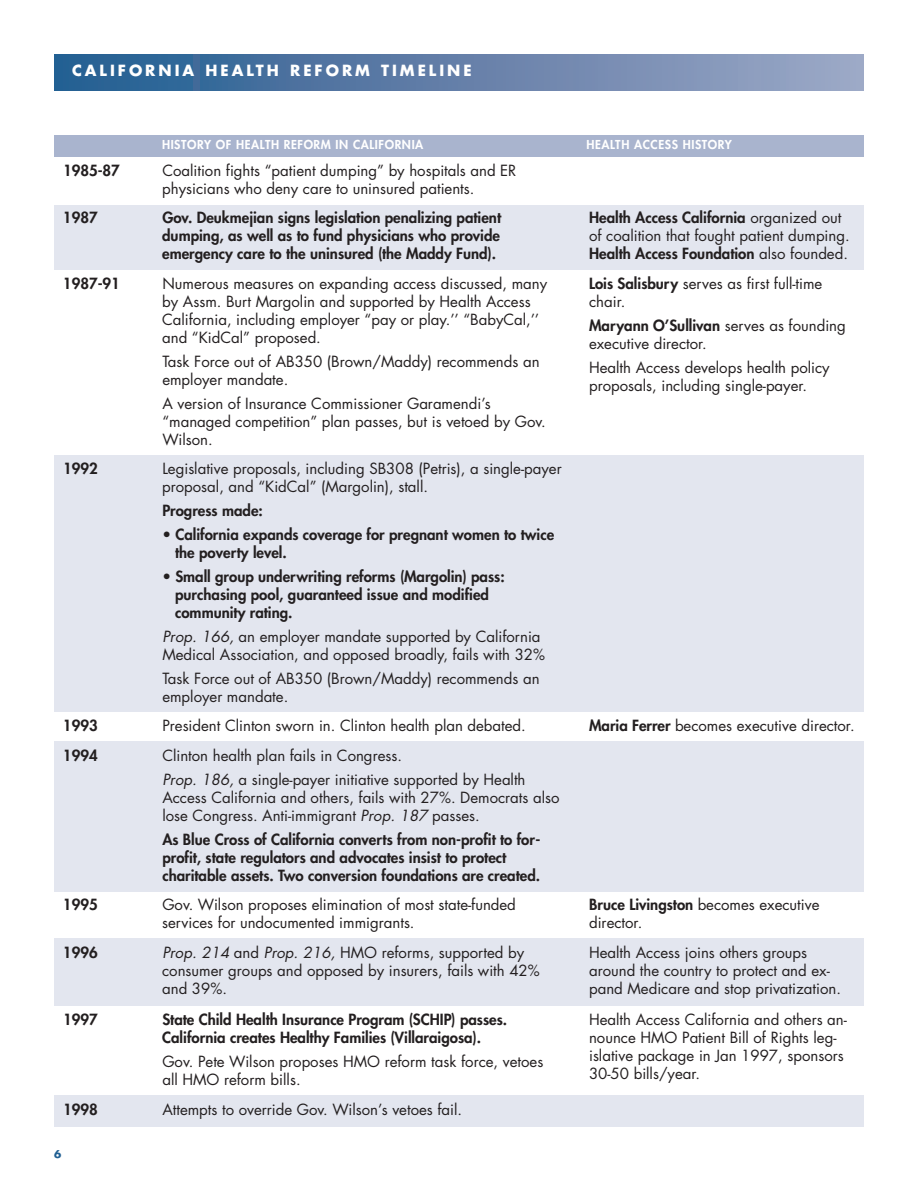
<style>
.page{position:relative;width:918px;height:1188px;background:#fff}
.page>*{position:absolute;margin:0;border:0;box-sizing:border-box;transform-origin:0 0}
.t1{font:15px/18px "Futura";color:#231f20}
.t2{font:800 15px/18px "Futura";color:#231f20}
.t3{font:700 15px "Futura";letter-spacing:.2em;color:#fff}
.t4{font:800 12px "Futura";letter-spacing:.05em;color:#fff}
.t5{font:700 10.5px "Futura";color:#216093}
.s1{font-weight:800}
.s2{font-style:italic}
</style>
<div class="page">
<div style="left:54px;top:205px;width:810px;height:65px;background:#e3e6ef"></div>
<div style="left:54px;top:456px;width:810px;height:256px;background:#e3e6ef"></div>
<div style="left:54px;top:741px;width:810px;height:151px;background:#e3e6ef"></div>
<div style="left:54px;top:938px;width:810px;height:67px;background:#e3e6ef"></div>
<div style="left:54px;top:1095px;width:810px;height:31px;background:#e3e6ef"></div>
<div style="left:54px;top:54px;width:810px;height:36px;background:linear-gradient(to right,#235c90,#a0a6c5)"></div>
<div style="left:54px;top:135px;width:810px;height:21px;background:#a9b4ce"></div>
<p class="t3" style="left:72px;top:64px;width:401px">CALIFORNIA HEALTH REFORM TIMELINE</p>
<p class="t4" style="left:162px;top:139px;width:263px">HISTORY OF HEALTH REFORM IN CALIFORNIA</p>
<p class="t4" style="left:586px;top:139px;width:147px">HEALTH ACCESS HISTORY</p>
<p class="t2" style="left:63px;top:163px;width:58px">1985-87</p>
<p class="t1" style="left:162px;top:163px;width:356px">Coalition fights “patient dumping” by hospitals and ER physicians who deny care to uninsured patients.</p>
<p class="t2" style="left:63px;top:210px;width:36px">1987</p>
<p class="t2" style="left:162px;top:210px;width:340px;text-align:justify">Gov. Deukmejian signs legislation penalizing patient dumping, as well as to fund physicians who provide emergency care to the uninsured (the Maddy Fund).</p>
<p class="t1" style="left:589px;top:210px;width:262px"><span class="s1">Health Access California</span> organized out of coalition that fought patient dumping.<br><span class="s1">Health Access Foundation</span> also founded.</p>
<p class="t2" style="left:63px;top:276px;width:58px">1987-91</p>
<p class="t1" style="left:162px;top:276px;width:387px">Numerous measures on expanding access discussed, many by Assm. Burt Margolin and supported by Health Access California, including employer “pay or play.’’ “BabyCal,’’ and “KidCal” proposed.</p>
<p class="t1" style="left:162px;top:354px;width:379px">Task Force out of AB350 (Brown/Maddy) recommends an employer mandate.</p>
<p class="t1" style="left:162px;top:396px;width:385px">A version of Insurance Commissioner Garamendi’s “managed competition” plan passes, but is vetoed by Gov.<br>Wilson.</p>
<p class="t1" style="left:589px;top:276px;width:235px"><span class="s1">Lois Salisbury</span> serves as first full-time chair.</p>
<p class="t1" style="left:589px;top:318px;width:258px"><span class="s1">Maryann O’Sullivan</span> serves as founding executive director.</p>
<p class="t1" style="left:589px;top:360px;width:242px">Health Access develops health policy proposals, including single-payer.</p>
<p class="t2" style="left:63px;top:460px;width:36px">1992</p>
<p class="t1" style="left:162px;top:461px;width:401px">Legislative proposals, including SB308 (Petris), a single-payer proposal, and “KidCal” (Margolin), stall.</p>
<p class="t2" style="left:162px;top:502px;width:102px">Progress made:</p>
<p class="t2" style="left:175px;top:526px;width:381px;text-indent:-13px">• California expands coverage for pregnant women to twice the poverty level.</p>
<p class="t2" style="left:175px;top:568px;width:331px;text-indent:-13px">• Small group underwriting reforms (Margolin) pass: purchasing pool, guaranteed issue and modified community rating.</p>
<p class="t1" style="left:162px;top:629px;width:384px"><span class="s2">Prop. 166,</span> an employer mandate supported by California<br>Medical Association, and opposed broadly, fails with 32%</p>
<p class="t1" style="left:162px;top:671px;width:379px">Task Force out of AB350 (Brown/Maddy) recommends an employer mandate.</p>
<p class="t2" style="left:63px;top:717px;width:36px">1993</p>
<p class="t1" style="left:162px;top:717px;width:365px">President Clinton sworn in. Clinton health plan debated.</p>
<p class="t1" style="left:589px;top:717px;width:267px"><span class="s1">Maria Ferrer</span> becomes executive director.</p>
<p class="t2" style="left:63px;top:747px;width:36px">1994</p>
<p class="t1" style="left:162px;top:745px;width:365px;line-height:24px">Clinton health plan fails in Congress.<br><span class="s2">Prop. 186,</span> a single-payer initiative supported by Health</p>
<p class="t1" style="left:162px;top:790px;width:399px">Access California and others, fails with 27%. Democrats also lose Congress. Anti-immigrant <span class="s2">Prop. 187</span> passes.</p>
<p class="t2" style="left:162px;top:831px;width:379px">As Blue Cross of California converts from non-profit to for&shy;profit, state regulators and advocates insist to protect charitable assets. Two conversion foundations are created.</p>
<p class="t2" style="left:63px;top:897px;width:36px">1995</p>
<p class="t1" style="left:162px;top:897px;width:355px">Gov. Wilson proposes elimination of most state-funded services for undocumented immigrants.</p>
<p class="t1" style="left:589px;top:897px;width:232px"><span class="s1">Bruce Livingston</span> becomes executive director.</p>
<p class="t2" style="left:63px;top:945px;width:36px">1996</p>
<p class="t1" style="left:162px;top:945px;width:379px"><span class="s2">Prop. 214</span> and <span class="s2">Prop. 216,</span> HMO reforms, supported by consumer groups and opposed by insurers, fails with 42% and 39%.</p>
<p class="t1" style="left:589px;top:944px;width:253px">Health Access joins others groups around the country to protect and ex&shy;pand Medicare and stop privatization.</p>
<p class="t2" style="left:63px;top:1012px;width:36px">1997</p>
<p class="t2" style="left:162px;top:1012px;width:347px">State Child Health Insurance Program (SCHIP) passes.<br>California creates Healthy Families (Villaraigosa).</p>
<p class="t1" style="left:162px;top:1054px;width:382px">Gov. Pete Wilson proposes HMO reform task force, vetoes all HMO reform bills.</p>
<p class="t1" style="left:589px;top:1012px;width:259px">Health Access California and others an&shy;nounce HMO Patient Bill of Rights leg&shy;islative package in Jan 1997, sponsors 30-50 bills/year.</p>
<p class="t2" style="left:63px;top:1102px;width:36px">1998</p>
<p class="t1" style="left:162px;top:1102px;width:301px">Attempts to override Gov. Wilson’s vetoes fail.</p>
<p class="t5" style="left:54px;top:1149px;width:9px">6</p>
</div>
